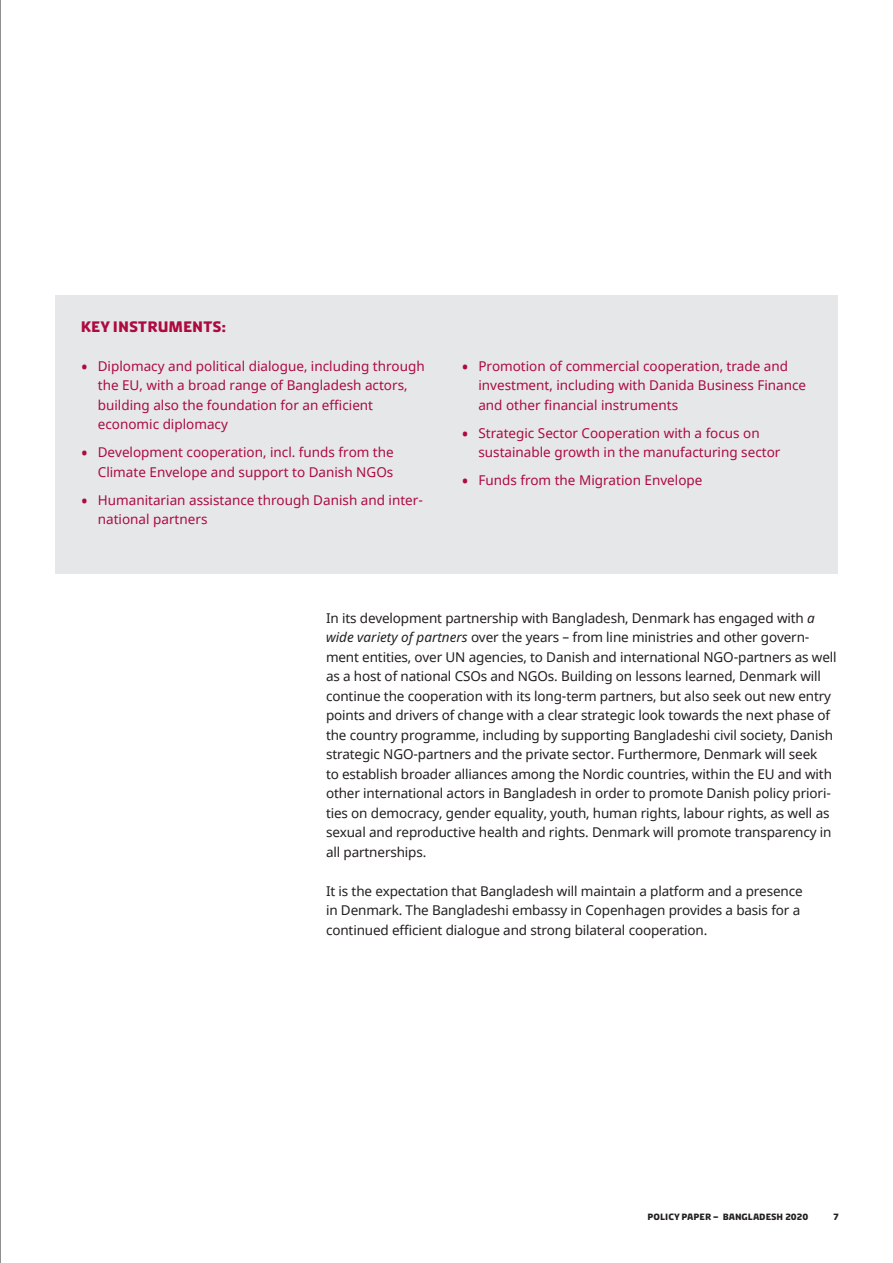
<style>
.page{position:relative;width:893px;height:1263px;background:#fff}
.page>*{position:absolute;margin:0;border:0;box-sizing:border-box;transform-origin:0 0}
.t1{font:700 15px "Diplomacy";color:#ad0a40}
.t2{font:13.5px/19.5px "Noto Sans";letter-spacing:-.01em;color:#231f20}
.t3{font:13.5px/19.5px "Noto Sans";color:#ad0a40}
.t4{font:700 9px "Diplomacy";color:#231f20}
.s1{font-size:19.5px}
.s2{font-style:italic}
</style>
<div class="page">
<hr style="left:0;top:0;width:1px;height:1263px;background:#231f20">
<div style="left:55px;top:296px;width:783px;height:278px;background:#e6e7e8"></div>
<p class="t1" style="left:81px;top:317px;width:147px">KEY INSTRUMENTS:</p>
<p class="t3" style="left:98px;top:357px;width:328px;text-indent:-17px"><span class="s1">•</span> Diplomacy and political dialogue, including through the EU, with a broad range of Bangladesh actors, building also the foundation for an efficient economic diplomacy</p>
<p class="t3" style="left:81px;top:443px;width:314px;text-align:right"><span class="s1">•</span> Development cooperation, incl. funds from the<br>Climate Envelope and support to Danish NGOs</p>
<p class="t3" style="left:98px;top:491px;width:327px;text-indent:-17px"><span class="s1">•</span> Humanitarian assistance through Danish and inter&shy;national partners</p>
<p class="t3" style="left:478px;top:357px;width:329px;text-indent:-17px"><span class="s1">•</span> Promotion of commercial cooperation, trade and investment, including with Danida Business Finance and other financial instruments</p>
<p class="t3" style="left:478px;top:424px;width:304px;text-indent:-17px"><span class="s1">•</span> Strategic Sector Cooperation with a focus on sustainable growth in the manufacturing sector</p>
<p class="t3" style="left:461px;top:471px;width:243px"><span class="s1">•</span> Funds from the Migration Envelope</p>
<p class="t2" style="left:326px;top:608px;width:512px">In its development partnership with Bangladesh, Denmark has engaged with <span class="s2">a wide variety of partners</span> over the years – from line ministries and other govern&shy;ment entities, over UN agencies, to Danish and international NGO-partners as well as a host of national CSOs and NGOs. Building on lessons learned, Denmark will continue the cooperation with its long-term partners, but also seek out new entry points and drivers of change with a clear strategic look towards the next phase of the country programme, including by supporting Bangladeshi civil society, Danish strategic NGO-partners and the private sector. Furthermore, Denmark will seek<br>to establish broader alliances among the Nordic countries, within the EU and with other international actors in Bangladesh in order to promote Danish policy priori&shy;ties on democracy, gender equality, youth, human rights, labour rights, as well as sexual and reproductive health and rights. Denmark will promote transparency in all partnerships.</p>
<p class="t2" style="left:326px;top:881px;width:478px">It is the expectation that Bangladesh will maintain a platform and a presence in Denmark. The Bangladeshi embassy in Copenhagen provides a basis for a continued efficient dialogue and strong bilateral cooperation.</p>
<p class="t4" style="left:648px;top:1211px;width:162px">POLICY PAPER – BANGLADESH 2020</p>
<p class="t4" style="left:833px;top:1211px;width:7px">7</p>
</div>
